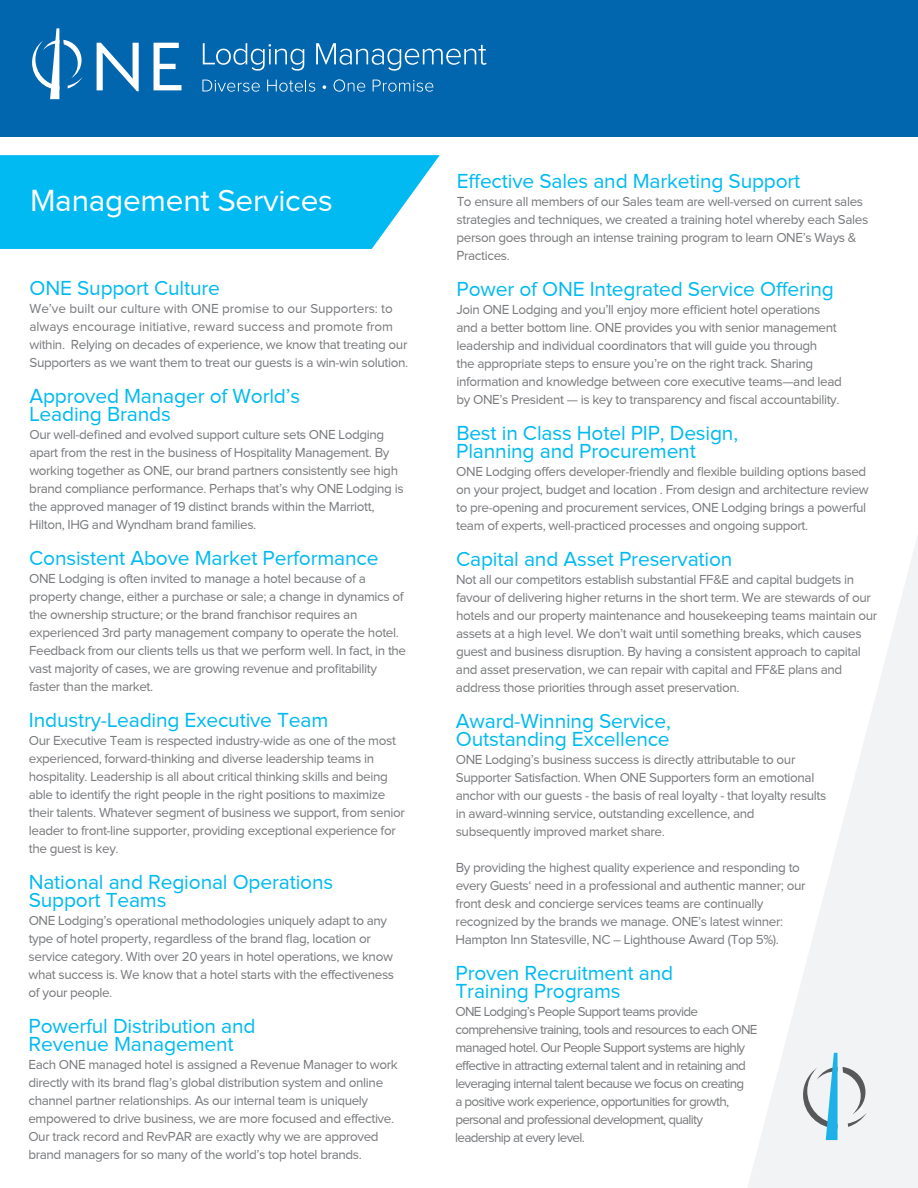
<style>
.page{position:relative;width:918px;height:1188px;background:#fff}
.page>*{position:absolute;margin:0;border:0;box-sizing:border-box;transform-origin:0 0}
.t1{font:31.65px "Proxima Nova";letter-spacing:-.01em;color:#fff}
.t2{font:21px/18px "Proxima Nova";letter-spacing:-.01em;color:#00baf1}
.t3{font:13.5px/18px "Proxima Nova";letter-spacing:-.03em;color:#787a7d}
.t4{font:13.5px/18px "Proxima Nova";letter-spacing:-.055em;color:#787a7d}
</style>
<div class="page">
<div style="left:0;top:0;width:918px;height:136px;background:#0166ae"></div>
<svg style="left:748px;top:536px;width:170px;height:652px"></svg>
<svg style="left:803px;top:1053px;width:64px;height:87px"></svg>
<svg style="left:0;top:155px;width:440px;height:94px;background:#11bef1"></svg>
<svg style="left:203px;top:43px;width:101px;height:28px"></svg>
<svg style="left:316px;top:43px;width:171px;height:28px"></svg>
<svg style="left:202px;top:80px;width:58px;height:12px"></svg>
<svg style="left:267px;top:80px;width:48px;height:12px"></svg>
<svg style="left:323px;top:85px;width:3px;height:4px"></svg>
<svg style="left:334px;top:79px;width:31px;height:13px"></svg>
<svg style="left:373px;top:80px;width:60px;height:12px"></svg>
<svg style="left:97px;top:43px;width:42px;height:48px"></svg>
<svg style="left:154px;top:43px;width:27px;height:47px"></svg>
<svg style="left:32px;top:28px;width:51px;height:71px"></svg>
<h1 class="t1" style="left:30px;top:183px;width:304px">Management Services</h1>
<h2 class="t2" style="left:30px;top:279px;width:192px">ONE Support Culture</h2>
<p class="t3" style="left:30px;top:300px;width:380px">We’ve built our culture with ONE promise to our Supporters: to always encourage initiative, reward success and promote from within. Relying on decades of experience, we know that treating our Supporters as we want them to treat our guests is a win-win solution.</p>
<h2 class="t2" style="left:29px;top:387px;width:272px">Approved Manager of World’s<br>Leading Brands</h2>
<p class="t3" style="left:29px;top:426px;width:376px">Our well-defined and evolved support culture sets ONE Lodging apart from the rest in the business of Hospitality Management. By working together as ONE, our brand partners consistently see high brand compliance performance. Perhaps that’s why ONE Lodging is the approved manager of 19 distinct brands within the Marriott, Hilton, IHG and Wyndham brand families.</p>
<h2 class="t2" style="left:29px;top:549px;width:351px">Consistent Above Market Performance</h2>
<p class="t3" style="left:29px;top:570px;width:379px">ONE Lodging is often invited to manage a hotel because of a property change, either a purchase or sale; a change in dynamics of the ownership structure; or the brand franchisor requires an experienced 3rd party management company to operate the hotel.<br>Feedback from our clients tells us that we perform well. In fact, in the vast majority of cases, we are growing revenue and profitability faster than the market.</p>
<h2 class="t2" style="left:29px;top:711px;width:301px">Industry-Leading Executive Team</h2>
<p class="t3" style="left:29px;top:732px;width:378px">Our Executive Team is respected industry-wide as one of the most experienced, forward-thinking and diverse leadership teams in hospitality. Leadership is all about critical thinking skills and being able to identify the right people in the right positions to maximize their talents. Whatever segment of business we support, from senior leader to front-line supporter, providing exceptional experience for the guest is key.</p>
<h2 class="t2" style="left:29px;top:873px;width:306px">National and Regional Operations<br>Support Teams</h2>
<p class="t3" style="left:29px;top:912px;width:367px">ONE Lodging’s operational methodologies uniquely adapt to any type of hotel property, regardless of the brand flag, location or service category. With over 20 years in hotel operations, we know what success is. We know that a hotel starts with the effectiveness of your people.</p>
<h2 class="t2" style="left:29px;top:1017px;width:229px">Powerful Distribution and<br>Revenue Management</h2>
<p class="t3" style="left:28px;top:1056px;width:371px">Each ONE managed hotel is assigned a Revenue Manager to work directly with its brand flag’s global distribution system and online channel partner relationships. As our internal team is uniquely empowered to drive business, we are more focused and effective.<br>Our track record and RevPAR are exactly why we are approved brand managers for so many of the world’s top hotel brands.</p>
<h2 class="t2" style="left:457px;top:171px;width:345px">Effective Sales and Marketing Support</h2>
<p class="t3" style="left:457px;top:192px;width:413px">To ensure all members of our Sales team are well-versed on current sales strategies and techniques, we created a training hotel whereby each Sales person goes through an intense training program to learn ONE’s Ways &amp; Practices.</p>
<h2 class="t2" style="left:457px;top:279px;width:379px">Power of ONE Integrated Service Offering</h2>
<p class="t3" style="left:456px;top:300px;width:387px">Join ONE Lodging and you’ll enjoy more efficient hotel operations and a better bottom line. ONE provides you with senior management leadership and individual coordinators that will guide you through<br>the appropriate steps to ensure you’re on the right track. Sharing information and knowledge between core executive teams—and lead by ONE’s President — is key to transparency and fiscal accountability.</p>
<h2 class="t2" style="left:456px;top:423px;width:283px">Best in Class Hotel PIP, Design,<br>Planning and Procurement</h2>
<p class="t3" style="left:456px;top:462px;width:414px">ONE Lodging offers developer-friendly and flexible building options based on your project, budget and location . From design and architecture review to pre-opening and procurement services, ONE Lodging brings a powerful team of experts, well-practiced processes and ongoing support.</p>
<h2 class="t2" style="left:456px;top:549px;width:278px">Capital and Asset Preservation</h2>
<p class="t3" style="left:456px;top:570px;width:423px">Not all our competitors establish substantial FF&amp;E and capital budgets in favour of delivering higher returns in the short term. We are stewards of our hotels and our property maintenance and housekeeping teams maintain our assets at a high level. We don’t wait until something breaks, which causes guest and business disruption. By having a consistent approach to capital and asset preservation, we can repair with capital and FF&amp;E plans and address those priorities through asset preservation.</p>
<h2 class="t2" style="left:456px;top:711px;width:217px">Award-Winning Service,<br>Outstanding Excellence</h2>
<p class="t3" style="left:456px;top:750px;width:372px">ONE Lodging’s business success is directly attributable to our Supporter Satisfaction. When ONE Supporters form an emotional anchor with our guests - the basis of real loyalty - that loyalty results in award-winning service, outstanding excellence, and subsequently improved market share.</p>
<p class="t3" style="left:456px;top:858px;width:351px">By providing the highest quality experience and responding to every Guests‘ need in a professional and authentic manner; our front desk and concierge services teams are continually recognized by the brands we manage. ONE’s latest winner:<br>Hampton Inn Statesville, NC – Lighthouse Award (Top 5%).</p>
<h2 class="t2" style="left:456px;top:963px;width:219px">Proven Recruitment and<br>Training Programs</h2>
<p class="t4" style="left:455px;top:1002px;width:304px">ONE Lodging’s People Support teams provide comprehensive training, tools and resources to each ONE managed hotel. Our People Support systems are highly effective in attracting external talent and in retaining and leveraging internal talent because we focus on creating<br>a positive work experience, opportunities for growth, personal and professional development, quality leadership at every level.</p>
</div>
